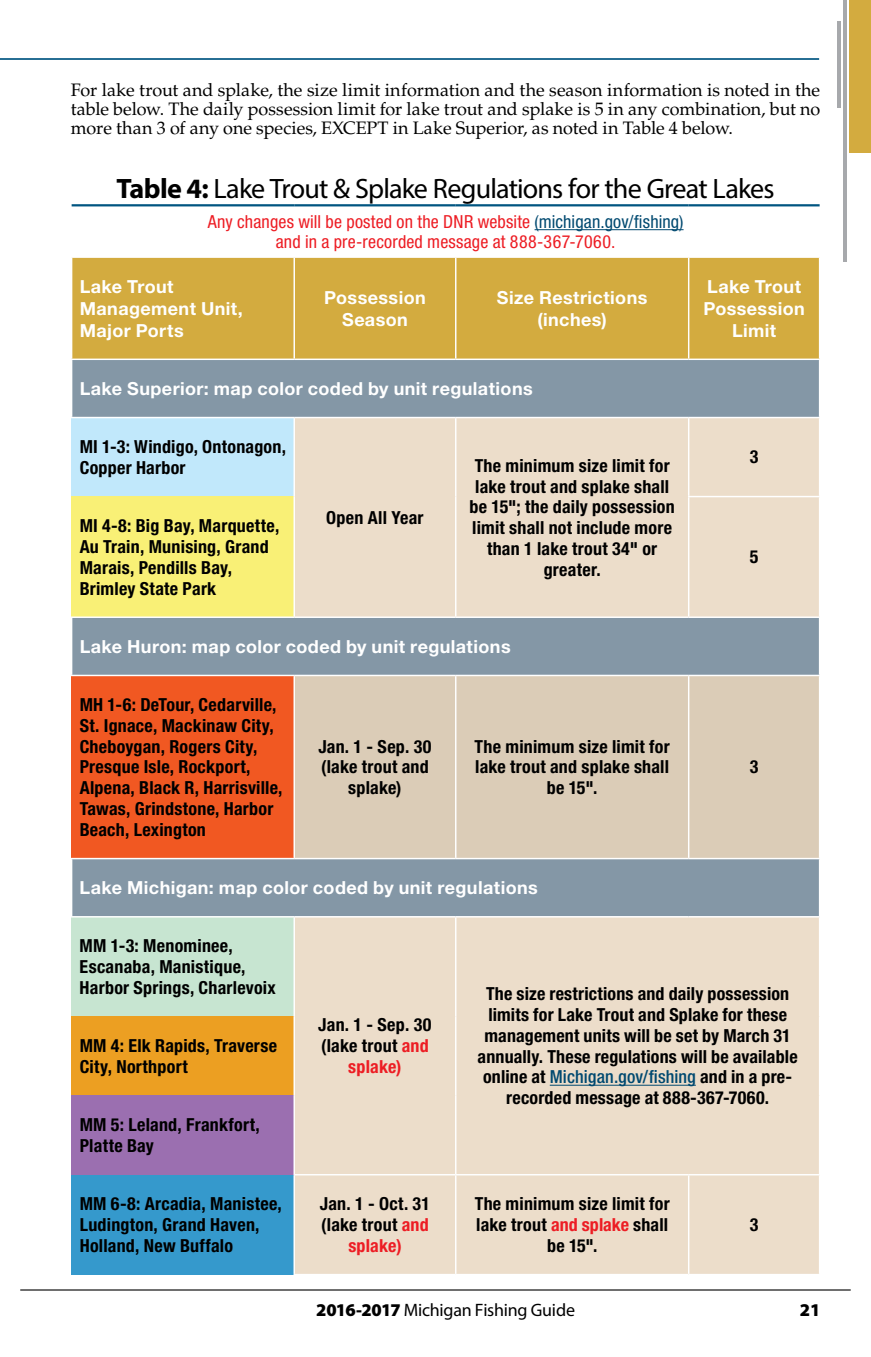
<style>
.page{position:relative;width:871px;height:1357px;background:#fff}
.page>*{position:absolute;margin:0;border:0;box-sizing:border-box;transform-origin:0 0}
.t1{font:28.12px "Myriad Pro";letter-spacing:-.03em;color:#000}
.t2{font:700 condensed 18px/20.7px "Helvetica Neue LT Std";letter-spacing:.01em;color:#000}
.t3{font:18px/19.1px "Palatino LT Std";color:#000;text-align:justify}
.t4{font:700 18px/21.6px "Helvetica Neue LT Std";letter-spacing:.02em;color:#fff;text-align:center}
.t5{font:condensed 18px/20.2px "Helvetica Neue LT Std";letter-spacing:.01em;color:#ed1d24;text-align:center}
.t6{font:18px "Myriad Pro";letter-spacing:-.015em;color:#000}
.t7{font:900 18px "Myriad Pro";color:#000}
.s1{font-weight:700}
.s2{color:#004970}
.s3{color:#ed1d24}
.s4{font-weight:500;color:#004970}
.s5{font-weight:900}
</style>
<div class="page">
<hr style="left:20px;top:1289px;width:830px;height:1px;background:#000">
<hr style="left:837px;top:21px;width:3px;height:86px;background:#a7a9ac">
<hr style="left:843px;top:0;width:3px;height:261px;background:#a7a9ac">
<div style="left:849px;top:0;width:22px;height:153px;background:#d3ab3f"></div>
<hr style="left:0;top:58px;width:819px;height:2px;background:#005581">
<div style="left:72px;top:258px;width:747px;height:101px;background:#d3ab3f"></div>
<div style="left:72px;top:360px;width:747px;height:556px;background:#8497a6"></div>
<div style="left:72px;top:417px;width:222px;height:79px;background:#c1e8fb"></div>
<svg style="left:294px;top:418px;width:525px;height:856px;background:#d9d0c3"></svg>
<div style="left:72px;top:496px;width:222px;height:121px;background:#f9f076"></div>
<div style="left:72px;top:675px;width:222px;height:183px;background:#f15822"></div>
<div style="left:295px;top:676px;width:524px;height:182px;background:#dbccb7"></div>
<div style="left:72px;top:917px;width:222px;height:99px;background:#c7e5d1"></div>
<div style="left:72px;top:1016px;width:222px;height:80px;background:#ec9f22"></div>
<div style="left:72px;top:1096px;width:222px;height:79px;background:#9b6fb0"></div>
<div style="left:72px;top:1175px;width:222px;height:99px;background:#3599cc"></div>
<div style="left:456px;top:1175px;width:232px;height:99px;background:#ecddca"></div>
<hr style="left:293px;top:258px;width:2px;height:101px;background:#fff">
<hr style="left:455px;top:258px;width:1px;height:101px;background:#fff">
<hr style="left:688px;top:258px;width:1px;height:101px;background:#fff">
<hr style="left:455px;top:418px;width:1px;height:78px;background:#fff">
<hr style="left:688px;top:418px;width:1px;height:78px;background:#fff">
<hr style="left:455px;top:496px;width:1px;height:120px;background:#fff">
<hr style="left:71px;top:417px;width:223px;height:1px;background:#fff">
<hr style="left:294px;top:417px;width:162px;height:1px;background:#fff">
<hr style="left:456px;top:417px;width:232px;height:1px;background:#fff">
<hr style="left:688px;top:417px;width:132px;height:1px;background:#fff">
<hr style="left:71px;top:675px;width:223px;height:1px;background:#fff">
<hr style="left:294px;top:916px;width:162px;height:1px;background:#fff">
<hr style="left:456px;top:916px;width:232px;height:1px;background:#fff">
<hr style="left:688px;top:916px;width:132px;height:1px;background:#fff">
<hr style="left:293px;top:1174px;width:163px;height:1px;background:#fff">
<hr style="left:71px;top:616px;width:223px;height:2px;background:#fff">
<hr style="left:688px;top:496px;width:132px;height:1px;background:#fff">
<hr style="left:688px;top:497px;width:1px;height:119px;background:#fff">
<hr style="left:71px;top:858px;width:223px;height:1px;background:#fff">
<hr style="left:293px;top:917px;width:2px;height:99px;background:#fff">
<hr style="left:293px;top:1016px;width:2px;height:80px;background:#fff">
<hr style="left:293px;top:1096px;width:2px;height:78px;background:#fff">
<hr style="left:293px;top:1175px;width:2px;height:99px;background:#fff">
<hr style="left:293px;top:418px;width:2px;height:78px;background:#fff">
<hr style="left:293px;top:496px;width:2px;height:120px;background:#fff">
<hr style="left:294px;top:616px;width:162px;height:2px;background:#fff">
<hr style="left:456px;top:616px;width:232px;height:2px;background:#fff">
<hr style="left:688px;top:616px;width:132px;height:2px;background:#fff">
<hr style="left:456px;top:675px;width:232px;height:1px;background:#fff">
<hr style="left:456px;top:858px;width:232px;height:1px;background:#fff">
<hr style="left:688px;top:675px;width:132px;height:1px;background:#fff">
<hr style="left:688px;top:676px;width:1px;height:182px;background:#fff">
<hr style="left:688px;top:858px;width:132px;height:1px;background:#fff">
<hr style="left:72px;top:204px;width:222px;height:2px;background:#005581">
<hr style="left:294px;top:204px;width:162px;height:2px;background:#005581">
<hr style="left:456px;top:204px;width:232px;height:2px;background:#005581">
<hr style="left:688px;top:204px;width:131px;height:2px;background:#005581">
<hr style="left:294px;top:675px;width:162px;height:1px;background:#fff">
<hr style="left:293px;top:676px;width:2px;height:182px;background:#fff">
<hr style="left:455px;top:676px;width:1px;height:182px;background:#fff">
<hr style="left:294px;top:858px;width:162px;height:1px;background:#fff">
<hr style="left:455px;top:917px;width:1px;height:99px;background:#fff">
<hr style="left:455px;top:1016px;width:1px;height:80px;background:#fff">
<hr style="left:455px;top:1096px;width:1px;height:78px;background:#fff">
<hr style="left:688px;top:1174px;width:132px;height:1px;background:#fff">
<hr style="left:456px;top:1174px;width:232px;height:1px;background:#fff">
<hr style="left:455px;top:1175px;width:1px;height:99px;background:#fff">
<hr style="left:688px;top:1175px;width:1px;height:99px;background:#fff">
<hr style="left:534px;top:229px;width:149px;height:1px;background:#004970">
<hr style="left:550px;top:1085px;width:146px;height:1px;background:#004970">
<p class="t3" style="left:71px;top:80px;width:751px">For lake trout and splake, the size limit information and the season information is noted in the table below. The daily possession limit for lake trout and splake is 5 in any combination, but no more than 3 of any one species, EXCEPT in Lake Superior, as noted in Table 4 below.</p>
<h1 class="t1" style="left:117px;top:171px;width:659px"><span class="s1">Table 4:</span> Lake Trout &amp; Splake Regulations for the Great Lakes</h1>
<p class="t5" style="left:208px;top:211px;width:477px">Any changes will be posted on the DNR website <span class="s2">(michigan.gov/fishing) </span>and in a pre-recorded message at 888-367-7060.</p>
<p class="t4" style="left:80px;top:276px;width:165px;text-align:left">Lake Trout<br>Management Unit,<br>Major Ports</p>
<p class="t4" style="left:324px;top:287px;width:103px">Possession<br>Season</p>
<p class="t4" style="left:497px;top:287px;width:152px">Size Restrictions (inches)</p>
<p class="t4" style="left:703px;top:276px;width:103px">Lake Trout<br>Possession<br>Limit</p>
<p class="t4" style="left:80px;top:377px;width:454px">Lake Superior: map color coded by unit regulations</p>
<p class="t2" style="left:80px;top:436px;width:208px">MI 1-3: Windigo, Ontonagon,<br>Copper Harbor</p>
<p class="t2" style="left:80px;top:515px;width:201px">MI 4-8: Big Bay, Marquette,<br>Au Train, Munising, Grand<br>Marais, Pendills Bay,<br>Brimley State Park</p>
<p class="t2" style="left:326px;top:507px;width:99px">Open All Year</p>
<p class="t2" style="left:469px;top:455px;width:207px;text-align:center">The minimum size limit for lake trout and splake shall be 15"; the daily possession limit shall not include more than 1 lake trout 34" or greater.</p>
<p class="t4" style="left:80px;top:635px;width:432px">Lake Huron: map color coded by unit regulations</p>
<p class="t2" style="left:80px;top:694px;width:204px">MH 1-6: DeTour, Cedarville,<br>St. Ignace, Mackinaw City,<br>Cheboygan, Rogers City,<br>Presque Isle, Rockport,<br>Alpena, Black R, Harrisville,<br>Tawas, Grindstone, Harbor<br>Beach, Lexington</p>
<p class="t2" style="left:318px;top:735px;width:115px;text-align:center">Jan. 1 - Sep. 30 (lake trout and splake)</p>
<p class="t2" style="left:475px;top:735px;width:196px;text-align:center">The minimum size limit for lake trout and splake shall be 15".</p>
<p class="t4" style="left:80px;top:876px;width:460px">Lake Michigan: map color coded by unit regulations</p>
<p class="t2" style="left:750px;top:446px;width:10px">3</p>
<p class="t2" style="left:750px;top:546px;width:10px">5</p>
<p class="t2" style="left:750px;top:756px;width:10px">3</p>
<p class="t2" style="left:80px;top:935px;width:198px">MM 1-3: Menominee,<br>Escanaba, Manistique,<br>Harbor Springs, Charlevoix</p>
<p class="t2" style="left:80px;top:1035px;width:199px">MM 4: Elk Rapids, Traverse<br>City, Northport</p>
<p class="t2" style="left:80px;top:1114px;width:182px">MM 5: Leland, Frankfort,<br>Platte Bay</p>
<p class="t2" style="left:318px;top:1014px;width:115px;text-align:center">Jan. 1 - Sep. 30 (lake trout <span class="s3">and splake)</span></p>
<p class="t2" style="left:478px;top:983px;width:321px;text-align:center">The size restrictions and daily possession limits for Lake Trout and Splake for these management units will be set by March 31 annually. These regulations will be available online at <span class="s4">Michigan.gov/fishing</span> and in a pre&shy;recorded message at 888-367-7060.</p>
<p class="t2" style="left:80px;top:1193px;width:204px">MM 6-8: Arcadia, Manistee,<br>Ludington, Grand Haven,<br>Holland, New Buffalo</p>
<p class="t2" style="left:320px;top:1193px;width:112px;text-align:center">Jan. 1 - Oct. 31 (lake trout <span class="s3">and splake)</span></p>
<p class="t2" style="left:475px;top:1193px;width:196px;text-align:center">The minimum size limit for lake trout <span class="s3">and splake</span> shall be 15".</p>
<p class="t2" style="left:750px;top:1214px;width:10px">3</p>
<p class="t6" style="left:316px;top:1299px;width:260px"><span class="s5">2016-2017</span> Michigan Fishing Guide</p>
<p class="t7" style="left:799px;top:1298px;width:22px">21</p>
</div>
